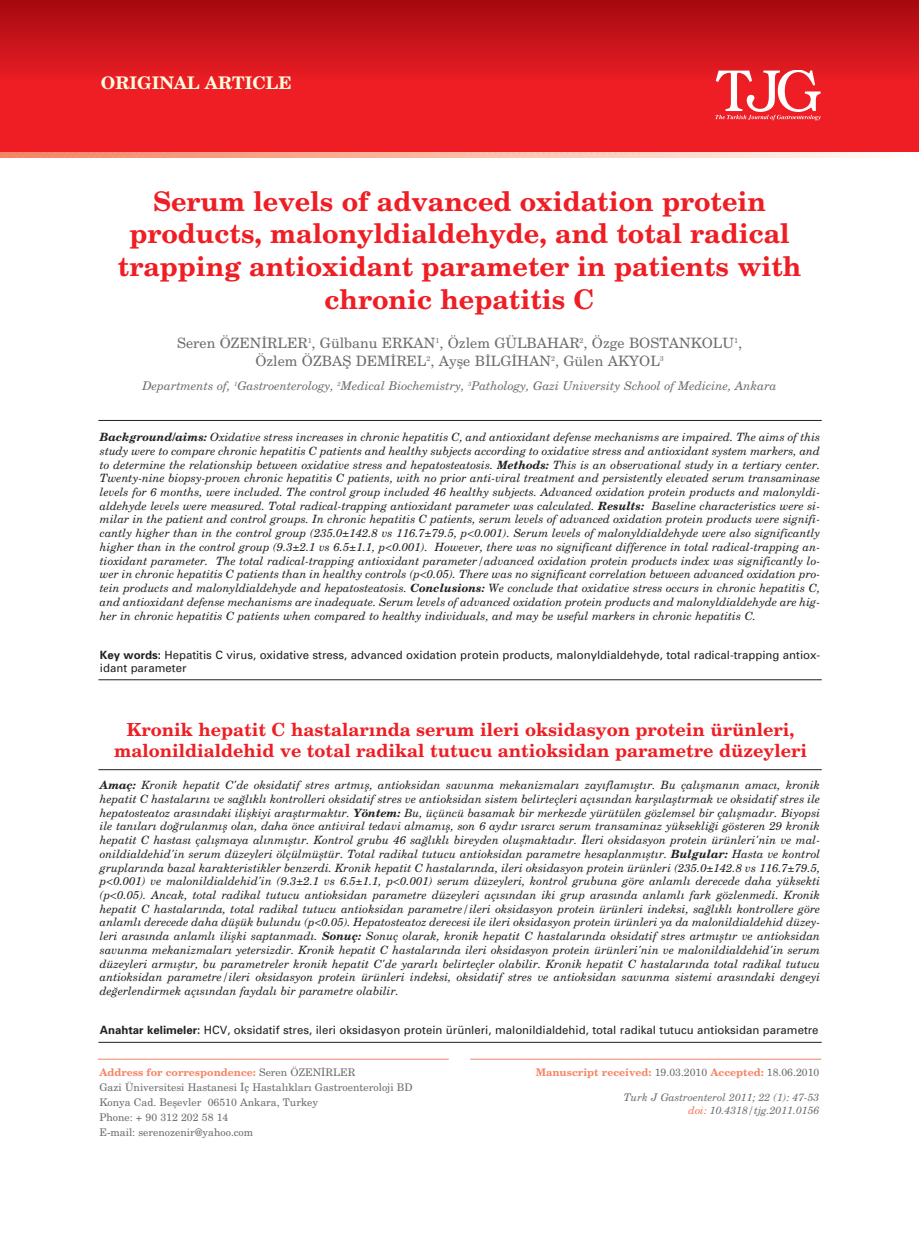
<style>
.page{position:relative;width:919px;height:1238px;background:#fff}
.page>*{position:absolute;margin:0;border:0;box-sizing:border-box;transform-origin:0 0}
.t1{font:700 27px/32.7px "New Century Schlbk TR";color:#ee1e24;text-align:center}
.t2{font:700 18px/21.6px "New Century Schlbk TR";color:#ee1e24;text-align:center}
.t3{font:700 17.4px "New Century Schlbk TR";color:#fffce0}
.t4{font:14.25px/17.7px "New Century Schlbk TR";color:#6c6d70;text-align:center}
.t5{font:italic 12px "New Century Schlbk TR";color:#6c6d70}
.t6{font:italic 11.4px/13.6px "New Century Schlbk TR";color:#231f20;text-align:justify}
.t7{font:11.4px/13.6px "Univers";color:#231f20}
.t8{font:10.5px/15px "New Century Schlbk TR";color:#6c6d70}
.t9{font:italic 10.5px/12.6px "New Century Schlbk TR";color:#6c6d70;text-align:right}
.t10{font:700 10.5px "New Century Schlbk TR";color:#f58466}
.s1{font-weight:700}
.s2{font-weight:700;color:#f58466}
.s3{font-weight:400;color:#6c6d70}
.s4{color:#f37053}
</style>
<div class="page">
<div style="left:0;top:1px;width:918px;height:154px;background:#ee1e24"></div>
<hr style="left:0;top:1px;width:918px;height:3px;background:#970509">
<hr style="left:0;top:4px;width:918px;height:3px;background:#9a060b">
<hr style="left:0;top:7px;width:918px;height:3px;background:#9d070d">
<hr style="left:0;top:10px;width:918px;height:2px;background:#9f080e">
<hr style="left:0;top:12px;width:918px;height:3px;background:#a20910">
<hr style="left:0;top:15px;width:918px;height:2px;background:#a50a11">
<hr style="left:0;top:17px;width:918px;height:3px;background:#a70a12">
<hr style="left:0;top:20px;width:918px;height:3px;background:#aa0b13">
<hr style="left:0;top:23px;width:918px;height:2px;background:#ad0c14">
<hr style="left:0;top:25px;width:918px;height:3px;background:#b00d15">
<hr style="left:0;top:28px;width:918px;height:2px;background:#b30e16">
<hr style="left:0;top:30px;width:918px;height:3px;background:#b50e16">
<hr style="left:0;top:33px;width:918px;height:2px;background:#b80f17">
<hr style="left:0;top:35px;width:918px;height:3px;background:#bb1018">
<hr style="left:0;top:38px;width:918px;height:2px;background:#bd1019">
<hr style="left:0;top:40px;width:918px;height:3px;background:#c0121a">
<hr style="left:0;top:43px;width:918px;height:3px;background:#c2131b">
<hr style="left:0;top:46px;width:918px;height:2px;background:#c5141b">
<hr style="left:0;top:48px;width:918px;height:3px;background:#c8151c">
<hr style="left:0;top:51px;width:918px;height:2px;background:#ca151d">
<hr style="left:0;top:53px;width:918px;height:3px;background:#cd161d">
<hr style="left:0;top:56px;width:918px;height:2px;background:#cf171e">
<hr style="left:0;top:58px;width:918px;height:3px;background:#d2171f">
<hr style="left:0;top:61px;width:918px;height:3px;background:#d5181f">
<hr style="left:0;top:64px;width:918px;height:2px;background:#d91920">
<hr style="left:0;top:66px;width:918px;height:3px;background:#db1a21">
<hr style="left:0;top:69px;width:918px;height:2px;background:#df1b21">
<hr style="left:0;top:71px;width:918px;height:3px;background:#e11b22">
<hr style="left:0;top:74px;width:918px;height:2px;background:#e51c23">
<hr style="left:0;top:76px;width:918px;height:3px;background:#e81c23">
<svg style="left:1px;top:153px;width:917px;height:5px;background:#f9beaa"></svg>
<hr style="left:98px;top:1058px;width:351px;height:1px;background:#f58466">
<hr style="left:470px;top:1058px;width:351px;height:1px;background:#f58466">
<hr style="left:98px;top:420px;width:723px;height:1px;background:#231f20">
<hr style="left:98px;top:679px;width:723px;height:1px;background:#231f20">
<hr style="left:98px;top:769px;width:723px;height:1px;background:#231f20">
<hr style="left:98px;top:1041px;width:723px;height:1px;background:#231f20">
<svg style="left:715px;top:70px;width:105px;height:50px"></svg>
<h3 class="t3" style="left:101px;top:76px;width:192px">ORIGINAL ARTICLE</h3>
<h1 class="t1" style="left:118px;top:186px;width:685px">Serum levels of advanced oxidation protein products, malonyldialdehyde, and total radical trapping antioxidant parameter in patients with chronic hepatitis C</h1>
<p class="t4" style="left:177px;top:336px;width:566px">Seren ÖZEN‹RLER<sup>1</sup>, Gülbanu ERKAN<sup>1</sup>, Özlem GÜLBAHAR<sup>2</sup>, Özge BOSTANKOLU<sup>1</sup>,<br>Özlem ÖZBAfi DEM‹REL<sup>2</sup>, Ayfle B‹LG‹HAN<sup>2</sup>, Gülen AKYOL<sup>3</sup></p>
<p class="t5" style="left:143px;top:381px;width:635px">Departments of, <sup>1</sup>Gastroenterology, <sup>2</sup>Medical Biochemistry, <sup>3</sup>Pathology, Gazi University School of Medicine, Ankara</p>
<p class="t6" style="left:100px;top:431px;width:721px"><span class="s1">Background/aims:</span> Oxidative stress increases in chronic hepatitis C, and antioxidant defense mechanisms are impaired. The aims of this study were to compare chronic hepatitis C patients and healthy subjects according to oxidative stress and antioxidant system markers, and to determine the relationship between oxidative stress and hepatosteatosis. <span class="s1">Methods:</span> This is an observational study in a tertiary center.<br>Twenty-nine biopsy-proven chronic hepatitis C patients, with no prior anti-viral treatment and persistently elevated serum transaminase levels for 6 months, were included. The control group included 46 healthy subjects. Advanced oxidation protein products and malonyldi&shy;aldehyde levels were measured. Total radical-trapping antioxidant parameter was calculated. <span class="s1">Results:</span> Baseline characteristics were si&shy;milar in the patient and control groups. In chronic hepatitis C patients, serum levels of advanced oxidation protein products were signifi&shy;cantly higher than in the control group (235.0±142.8 vs 116.7±79.5, p&lt;0.001). Serum levels of malonyldialdehyde were also significantly higher than in the control group (9.3±2.1 vs 6.5±1.1, p&lt;0.001). However, there was no significant difference in total radical-trapping an&shy;tioxidant parameter. The total radical-trapping antioxidant parameter/advanced oxidation protein products index was significantly lo&shy;wer in chronic hepatitis C patients than in healthy controls (p&lt;0.05). There was no significant correlation between advanced oxidation pro&shy;tein products and malonyldialdehyde and hepatosteatosis. <span class="s1">Conclusions:</span> We conclude that oxidative stress occurs in chronic hepatitis C, and antioxidant defense mechanisms are inadequate. Serum levels of advanced oxidation protein products and malonyldialdehyde are hig&shy;her in chronic hepatitis C patients when compared to healthy individuals, and may be useful markers in chronic hepatitis C.</p>
<p class="t7" style="left:100px;top:649px;width:721px"><span class="s1">Key words:</span> Hepatitis C virus, oxidative stress, advanced oxidation protein products, malonyldialdehyde, total radical-trapping antiox&shy;idant parameter</p>
<h2 class="t2" style="left:114px;top:719px;width:694px">Kronik hepatit C hastalar›nda serum ileri oksidasyon protein ürünleri, malonildialdehid ve total radikal tutucu antioksidan parametre düzeyleri</h2>
<p class="t6" style="left:100px;top:779px;width:721px"><span class="s1">Amaç:</span> Kronik hepatit C'de oksidatif stres artm›fl, antioksidan savunma mekanizmalar› zay›flam›flt›r. Bu çal›flman›n amac›, kronik hepatit C hastalar›n› ve sa¤l›kl› kontrolleri oksidatif stres ve antioksidan sistem belirteçleri aç›s›ndan karfl›laflt›rmak ve oksidatif stres ile hepatosteatoz aras›ndaki iliflkiyi araflt›rmakt›r. <span class="s1">Yöntem:</span> Bu, üçüncü basamak bir merkezde yürütülen gözlemsel bir çal›flmad›r. Biyopsi ile tan›lar› do¤rulanm›fl olan, daha önce antiviral tedavi almam›fl, son 6 ayd›r ›srarc› serum transaminaz yüksekli¤i gösteren 29 kronik hepatit C hastas› çal›flmaya al›nm›flt›r. Kontrol grubu 46 sa¤l›kl› bireyden oluflmaktad›r. ‹leri oksidasyon protein ürünleri'nin ve mal&shy;onildialdehid'in serum düzeyleri ölçülmüfltür. Total radikal tutucu antioksidan parametre hesaplanm›flt›r. <span class="s1">Bulgular:</span> Hasta ve kontrol gruplar›nda bazal karakteristikler benzerdi. Kronik hepatit C hastalar›nda, ileri oksidasyon protein ürünleri (235.0±142.8 vs 116.7±79.5, p&lt;0.001) ve malonildialdehid'in (9.3±2.1 vs 6.5±1.1, p&lt;0.001) serum düzeyleri, kontrol grubuna göre anlaml› derecede daha yüksekti (p&lt;0.05). Ancak, total radikal tutucu antioksidan parametre düzeyleri aç›s›ndan iki grup aras›nda anlaml› fark gözlenmedi. Kronik hepatit C hastalar›nda, total radikal tutucu antioksidan parametre/ileri oksidasyon protein ürünleri indeksi, sa¤l›kl› kontrollere göre anlaml› derecede daha düflük bulundu (p&lt;0.05). Hepatosteatoz derecesi ile ileri oksidasyon protein ürünleri ya da malonildialdehid düzey&shy;leri aras›nda anlaml› iliflki saptanmad›. <span class="s1">Sonuç:</span> Sonuç olarak, kronik hepatit C hastalar›nda oksidatif stres artm›flt›r ve antioksidan savunma mekanizmalar› yetersizdir. Kronik hepatit C hastalar›nda ileri oksidasyon protein ürünleri'nin ve malonildialdehid'in serum düzeyleri arm›flt›r, bu parametreler kronik hepatit C'de yararl› belirteçler olabilir. Kronik hepatit C hastalar›nda total radikal tutucu antioksidan parametre/ileri oksidasyon protein ürünleri indeksi, oksidatif stres ve antioksidan savunma sistemi aras›ndaki dengeyi de¤erlendirmek aç›s›ndan faydal› bir parametre olabilir.</p>
<p class="t7" style="left:100px;top:1024px;width:720px"><span class="s1">Anahtar kelimeler:</span> HCV, oksidatif stres, ileri oksidasyon protein ürünleri, malonildialdehid, total radikal tutucu antioksidan parametre</p>
<p class="t8" style="left:99px;top:1065px;width:315px"><span class="s2">Address for correspondence:</span> Seren ÖZEN‹RLER<br>Gazi Üniversitesi Hastanesi ‹ç Hastal›klar› Gastroenteroloji BD Konya Cad. Beflevler 06510 Ankara, Turkey<br>Phone: + 90 312 202 58 14<br>E-mail: serenozenir@yahoo.com</p>
<p class="t10" style="left:535px;top:1067px;width:285px">Manuscript received: <span class="s3">19.03.2010</span> Accepted: <span class="s3">18.06.2010</span></p>
<p class="t9" style="left:623px;top:1091px;width:197px">Turk J Gastroenterol 2011; 22 (1): 47-53 <span class="s4">doi:</span> 10.4318/tjg.2011.0156</p>
</div>
